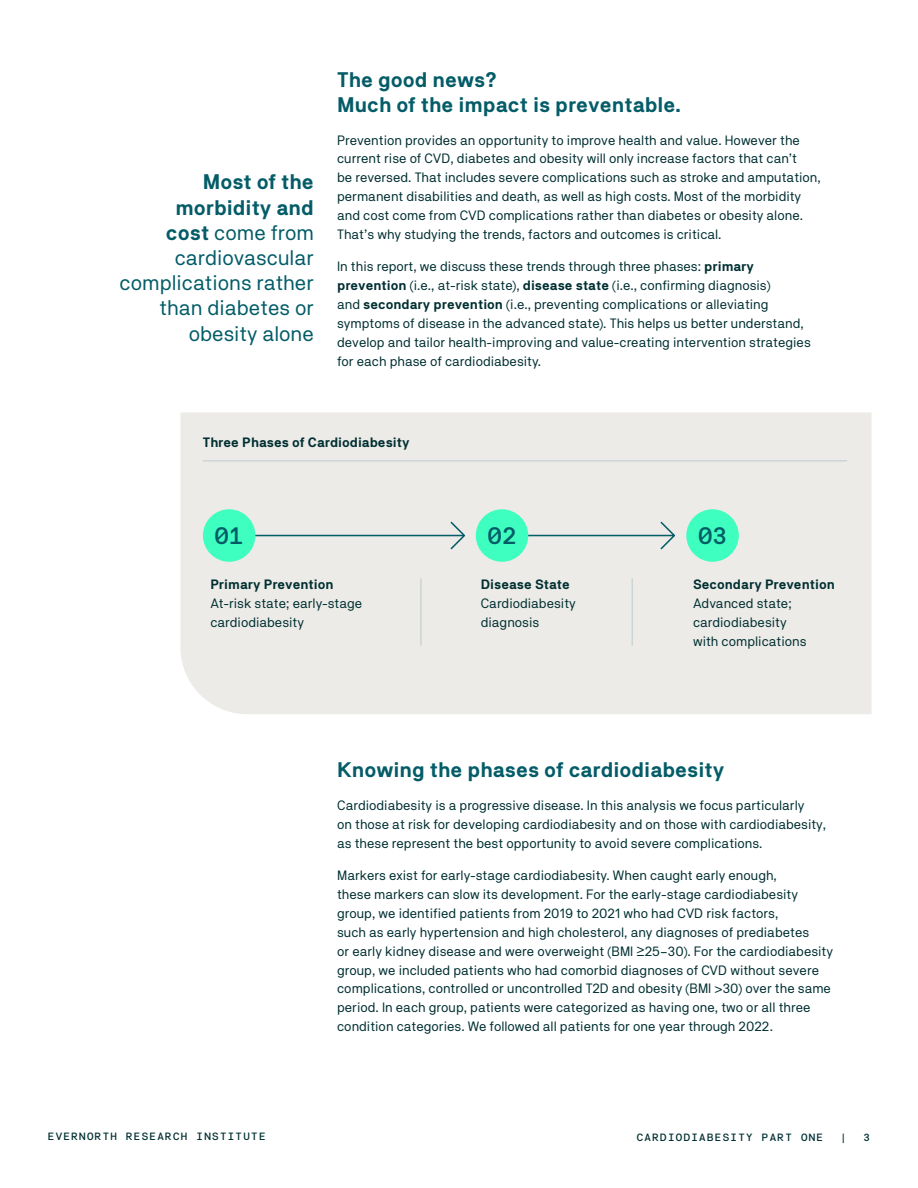
<style>
.page{position:relative;width:918px;height:1188px;background:#fff}
.page>*{position:absolute;margin:0;border:0;box-sizing:border-box;transform-origin:0 0}
.t1{font:24px "NB Akademie Mono";color:#035c67}
.t2{font:21px/25.2px "NB Akademie";color:#035c67;text-align:right}
.Subhead{font:700 21px/25.2px "NB Akademie";color:#035c67}
.t3{font:13.5px/18.9px "NB Akademie";color:#002f32}
.H4_-_Table_Names{font:700 13.5px "NB Akademie";color:#002f32}
.t4{font:10.5px "NB Akademie Mono";color:#002f32}
.s1{font-weight:700}
.s2{color:#edebe7}
</style>
<div class="page">
<div style="left:180px;top:412px;width:692px;height:302px;background:#edebe7"></div>
<svg style="left:252px;top:522px;width:213px;height:27px;background:#dde1de"></svg>
<svg style="left:525px;top:522px;width:150px;height:27px;background:#dce1dd"></svg>
<div style="left:203px;top:509px;width:52px;height:53px;background:#3effc0;border-radius:50%"></div>
<div style="left:476px;top:509px;width:52px;height:53px;background:#3effc0;border-radius:50%"></div>
<div style="left:686px;top:509px;width:53px;height:53px;background:#3effc0;border-radius:50%"></div>
<hr style="left:420px;top:578px;width:2px;height:68px;background:#ccd6d6">
<hr style="left:632px;top:578px;width:1px;height:68px;background:#ccd6d6">
<hr style="left:203px;top:460px;width:644px;height:2px;background:#ccd6d6">
<h2 class="t2" style="left:120px;top:169px;width:196px"><span class="s1">Most of the morbidity and<br>cost</span> come from cardiovascular complications rather than diabetes or obesity alone</h2>
<h3 class="Subhead" style="left:337px;top:67px;width:345px">The good news?<br>Much of the impact is preventable.</h3>
<p class="t3" style="left:337px;top:130px;width:485px">Prevention provides an opportunity to improve health and value. However the current rise of CVD, diabetes and obesity will only increase factors that can’t<br>be reversed. That includes severe complications such as stroke and amputation, permanent disabilities and death, as well as high costs. Most of the morbidity and cost come from CVD complications rather than diabetes or obesity alone.<br>That’s why studying the trends, factors and outcomes is critical.</p>
<p class="t3" style="left:337px;top:257px;width:475px">In this report, we discuss these trends through three phases: <span class="s1">primary prevention</span> (i.e., at-risk state), <span class="s1">disease state</span> (i.e., confirming diagnosis)<br>and <span class="s1">secondary prevention</span> (i.e., preventing complications or alleviating symptoms of disease in the advanced state). This helps us better understand, develop and tailor health-improving and value-creating intervention strategies for each phase of cardiodiabesity.</p>
<h4 class="H4_-_Table_Names" style="left:203px;top:434px;width:208px">Three Phases of Cardiodiabesity</h4>
<h1 class="t1" style="left:213px;top:521px;width:34px">01</h1>
<h1 class="t1" style="left:486px;top:521px;width:34px">02</h1>
<h1 class="t1" style="left:696px;top:521px;width:34px">03</h1>
<p class="t3" style="left:210px;top:575px;width:153px;text-indent:-20px"><span class="s2">+</span> <span class="s1">Primary Prevention<br></span>At-risk state; early-stage cardiodiabesity</p>
<p class="t3" style="left:481px;top:575px;width:97px;text-indent:-20px"><span class="s2">+</span> <span class="s1">Disease State<br></span>Cardiodiabesity diagnosis</p>
<p class="t3" style="left:693px;top:575px;width:143px;text-indent:-20px"><span class="s2">+</span> <span class="s1">Secondary Prevention<br></span>Advanced state; cardiodiabesity<br>with complications</p>
<h3 class="Subhead" style="left:337px;top:757px;width:389px">Knowing the phases of cardiodiabesity</h3>
<p class="t3" style="left:337px;top:795px;width:491px">Cardiodiabesity is a progressive disease. In this analysis we focus particularly<br>on those at risk for developing cardiodiabesity and on those with cardiodiabesity, as these represent the best opportunity to avoid severe complications.</p>
<p class="t3" style="left:337px;top:866px;width:497px">Markers exist for early-stage cardiodiabesity. When caught early enough,<br>these markers can slow its development. For the early-stage cardiodiabesity group, we identified patients from 2019 to 2021 who had CVD risk factors,<br>such as early hypertension and high cholesterol, any diagnoses of prediabetes<br>or early kidney disease and were overweight (BMI ≥25–30). For the cardiodiabesity group, we included patients who had comorbid diagnoses of CVD without severe complications, controlled or uncontrolled T2D and obesity (BMI &gt;30) over the same period. In each group, patients were categorized as having one, two or all three condition categories. We followed all patients for one year through 2022.</p>
<p class="t4" style="left:47px;top:1130px;width:221px">EVERNORTH RESEARCH INSTITUTE</p>
<p class="t4" style="left:636px;top:1131px;width:189px">CARDIODIABESITY PART ONE</p>
<p class="t4" style="left:839px;top:1131px;width:9px">|</p>
<p class="t4" style="left:863px;top:1131px;width:9px">3</p>
</div>
